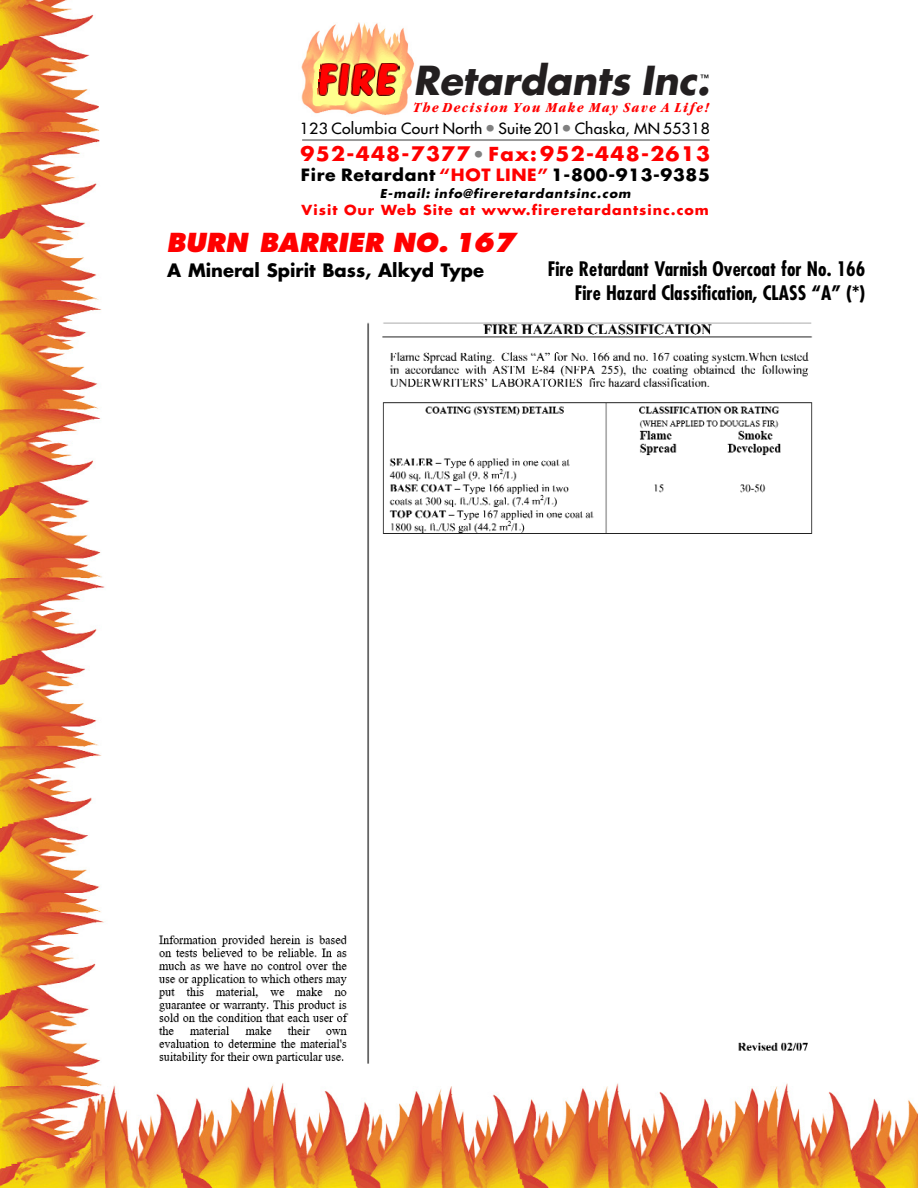
<style>
.page{position:relative;width:918px;height:1188px;background:#fff}
.page>*{position:absolute;margin:0;border:0;box-sizing:border-box;transform-origin:0 0}
.t1{font:italic 700 38.85px "Futura";color:#231f20}
.t2{font:italic 800 25.5px "Futura";color:#f00}
.t3{font:700 condensed 19.5px/24px "Futura";color:#000;text-align:right}
.t4{font:700 19.5px "Futura";letter-spacing:.06em;color:#f00;scale:1.05 1}
.t5{font:700 18px "Futura";color:#000}
.t6{font:700 16.5px "Futura";letter-spacing:.035em;color:#000;scale:1.05 1}
.t7{font:15px "Futura";letter-spacing:.01em;color:#000;scale:1.05 1}
.t8{font:italic 700 condensed 14.25px "Garamond";letter-spacing:.1em;color:#f00;scale:1.08 1}
.t9{font:700 13.5px "Futura";letter-spacing:.07em;color:#f00;scale:1.05 1}
.t10{font:italic 700 12px "Futura";letter-spacing:.07em;color:#000;scale:1.05 1}
.t11{font:500 9px "Helvetica Neue";color:#000}
.s1{font-size:18px;color:#808080}
.s2{font-weight:400;font-size:18px;color:#808080}
.s3{font-size:18.75px}
.s4{color:#f00}
</style>
<div class="page">
<img style="left:0;top:0;width:918px;height:1188px">
<div style="left:127px;top:310px;width:767px;height:772px;background:#fff"></div>
<img style="left:158px;top:322px;width:655px;height:742px">
<img style="left:299px;top:23px;width:119px;height:94px">
<hr style="left:302px;top:139px;width:408px;height:2px;background:#999">
<img style="left:318px;top:63px;width:81px;height:33px">
<h1 class="t1" style="left:413px;top:63px;width:298px">Retardants Inc.</h1>
<p class="t11" style="left:700px;top:74px;width:10px">™</p>
<p class="t8" style="left:414px;top:102px;width:275px">The Decision You Make May Save A Life!</p>
<p class="t7" style="left:300px;top:121px;width:392px">123 Columbia Court North<span class="s1">•</span>Suite 201<span class="s1">•</span> Chaska, MN 55318</p>
<p class="t4" style="left:301px;top:145px;width:392px">952-448-7377<span class="s2">•</span> <span class="s3">Fax:</span>952-448-2613</p>
<p class="t6" style="left:301px;top:168px;width:391px">Fire Retardant <span class="s4">“HOT LINE”</span>1-800-913-9385</p>
<p class="t10" style="left:380px;top:188px;width:240px">E-mail: info@fireretardantsinc.com</p>
<p class="t9" style="left:302px;top:204px;width:389px">Visit Our Web Site at www.fireretardantsinc.com</p>
<h2 class="t2" style="left:166px;top:231px;width:350px">BURN BARRIER NO. 167</h2>
<p class="t5" style="left:167px;top:262px;width:318px">A Mineral Spirit Bass, Alkyd Type</p>
<p class="t3" style="left:548px;top:258px;width:319px">Fire Retardant Varnish Overcoat for No. 166<br>Fire Hazard Classification, CLASS “A” (*)</p>
</div>
